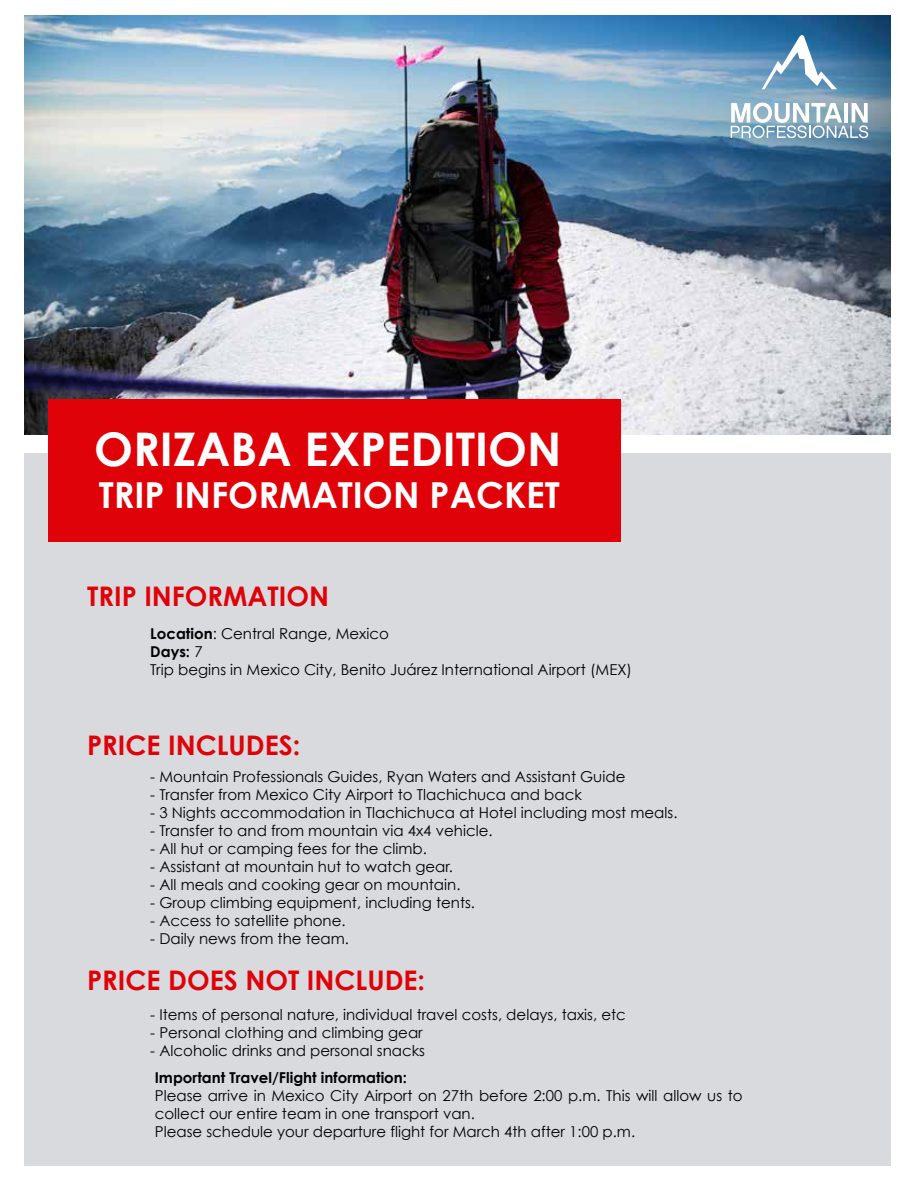
<style>
.page{position:relative;width:918px;height:1188px;background:#fff}
.page>*{position:absolute;margin:0;border:0;box-sizing:border-box;transform-origin:0 0}
.t1{font:700 46.35px "Century Gothic";color:#fff}
.t2{font:700 35.85px "Century Gothic";color:#fff}
.t3{font:700 27px "Century Gothic";color:#df0209}
.t4{font:15px/18px "Century Gothic";color:#000}
.t5{font:700 15px "Century Gothic";color:#000}
.s1{font-weight:700}
</style>
<div class="page">
<div style="left:25px;top:453px;width:866px;height:712px;background:#d9dade"></div>
<img style="left:25px;top:15px;width:866px;height:419px">
<svg style="left:731px;top:103px;width:137px;height:35px"></svg>
<svg style="left:762px;top:33px;width:75px;height:56px"></svg>
<div style="left:48px;top:399px;width:573px;height:142px;background:#df0209"></div>
<h1 class="t1" style="left:94px;top:420px;width:469px">ORIZABA EXPEDITION</h1>
<h2 class="t2" style="left:99px;top:472px;width:463px">TRIP INFORMATION PACKET</h2>
<h3 class="t3" style="left:87px;top:579px;width:243px">TRIP INFORMATION</h3>
<p class="t4" style="left:150px;top:624px;width:483px"><span class="s1">Location</span>: Central Range, Mexico<br><span class="s1">Days:</span> 7<br>Trip begins in Mexico City, Benito Juárez International Airport (MEX)</p>
<h3 class="t3" style="left:87px;top:728px;width:215px">PRICE INCLUDES:</h3>
<p class="t4" style="left:150px;top:768px;width:477px">- Mountain Professionals Guides, Ryan Waters and Assistant Guide</p>
<p class="t4" style="left:150px;top:786px;width:433px">- Transfer from Mexico City Airport to Tlachichuca and back</p>
<p class="t4" style="left:150px;top:804px;width:529px">- 3 Nights accommodation in Tlachichuca at Hotel including most meals.</p>
<p class="t4" style="left:150px;top:822px;width:344px">- Transfer to and from mountain via 4x4 vehicle.</p>
<p class="t4" style="left:150px;top:840px;width:278px">- All hut or camping fees for the climb.</p>
<p class="t4" style="left:150px;top:858px;width:304px">- Assistant at mountain hut to watch gear.</p>
<p class="t4" style="left:150px;top:876px;width:312px">- All meals and cooking gear on mountain.</p>
<p class="t4" style="left:150px;top:894px;width:326px">- Group climbing equipment, including tents.</p>
<p class="t4" style="left:150px;top:912px;width:197px">- Access to satellite phone.</p>
<p class="t4" style="left:150px;top:930px;width:200px">- Daily news from the team.</p>
<h3 class="t3" style="left:87px;top:963px;width:340px">PRICE DOES NOT INCLUDE:</h3>
<p class="t4" style="left:150px;top:1006px;width:477px">- Items of personal nature, individual travel costs, delays, taxis, etc</p>
<p class="t4" style="left:150px;top:1024px;width:274px">- Personal clothing and climbing gear</p>
<p class="t4" style="left:150px;top:1042px;width:276px">- Alcoholic drinks and personal snacks</p>
<p class="t5" style="left:155px;top:1068px;width:254px">Important Travel/Flight information:</p>
<p class="t4" style="left:155px;top:1086px;width:589px">Please arrive in Mexico City Airport on 27th before 2:00 p.m. This will allow us to collect our entire team in one transport van.<br>Please schedule your departure flight for March 4th after 1:00 p.m.</p>
</div>
